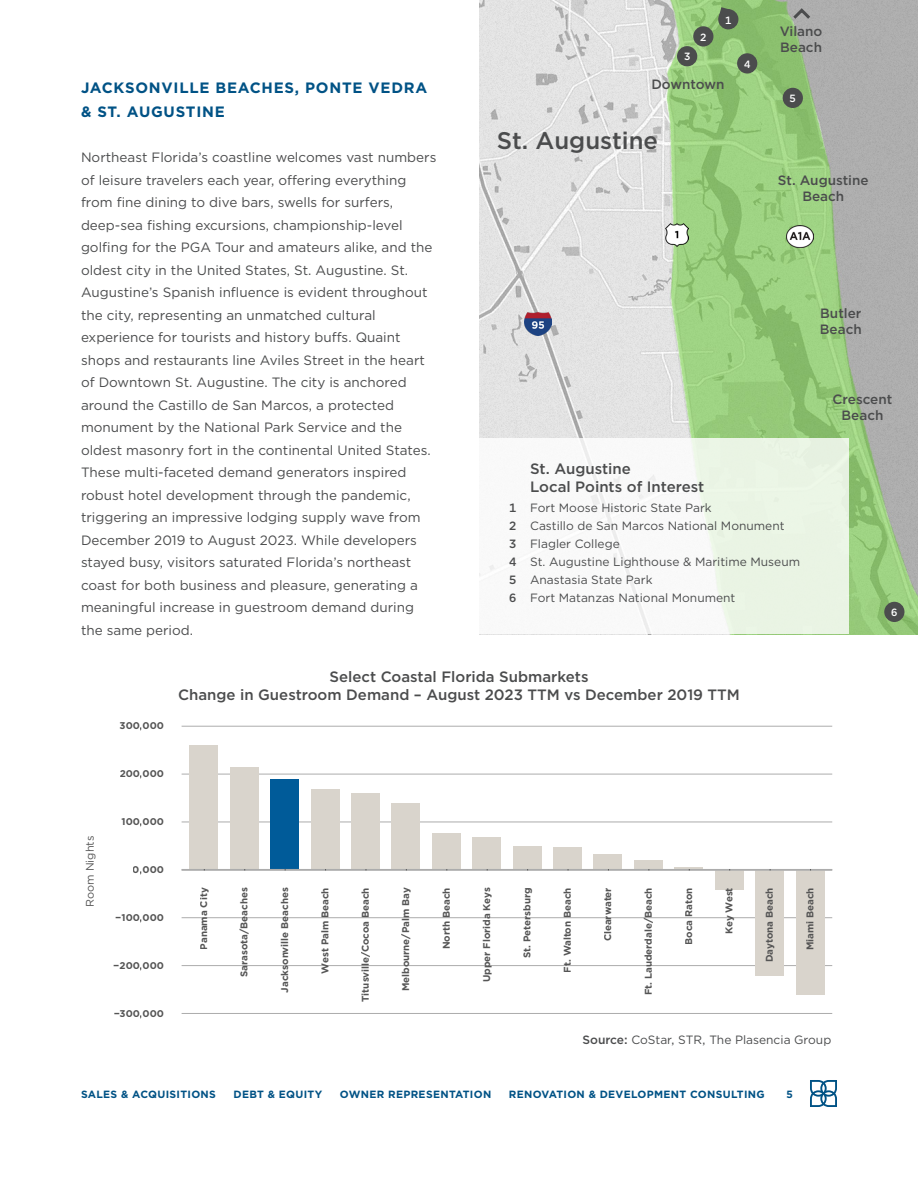
<style>
.page{position:relative;width:918px;height:1188px;background:#fff}
.page>*{position:absolute;margin:0;border:0;box-sizing:border-box;transform-origin:0 0}
.t1{font:500 24px "Gotham";color:#4b4c4d}
.t2{font:500 15px/18px "Gotham";color:#4b4c4d;text-align:center}
.t3{font:700 15px/24px "Gotham";letter-spacing:.05em;color:#005285}
.t4{font:13.5px/22.5px "Gotham";color:#4b4c4d}
.t5{font:500 13.5px/16.2px "Gotham";color:#4b4c4d}
.t6{font:12px/18px "Gotham";color:#4b4c4d}
.t7{font:500 12px/18px "Gotham";color:#4b4c4d;text-align:justify}
.t8{font:10.95px "Gotham";color:#555}
.t9{font:700 10.5px "Gotham";letter-spacing:.03em;color:#005285}
.t10{font:500 10.5px "Gotham";color:#fff}
.t11{font:700 9.75px "Gotham";color:#555}
.s1{font-weight:500}
</style>
<div class="page">
<svg style="left:810px;top:1080px;width:27px;height:27px"></svg>
<hr style="left:182px;top:1013px;width:650px;height:1px;background:#acacac">
<hr style="left:182px;top:965px;width:650px;height:1px;background:#acacac">
<hr style="left:182px;top:917px;width:650px;height:1px;background:#acacac">
<hr style="left:182px;top:822px;width:650px;height:1px;background:#acacac">
<hr style="left:182px;top:774px;width:650px;height:1px;background:#acacac">
<hr style="left:182px;top:726px;width:650px;height:1px;background:#acacac">
<hr style="left:181px;top:726px;width:1px;height:288px;background:#acacac">
<div style="left:190px;top:745px;width:28px;height:125px;background:#d9d4cc"></div>
<div style="left:230px;top:767px;width:28px;height:103px;background:#d9d4cc"></div>
<div style="left:271px;top:779px;width:28px;height:91px;background:#005b99"></div>
<div style="left:311px;top:789px;width:28px;height:81px;background:#d9d4cc"></div>
<div style="left:351px;top:794px;width:29px;height:76px;background:#d9d4cc"></div>
<div style="left:392px;top:804px;width:28px;height:66px;background:#d9d4cc"></div>
<div style="left:432px;top:833px;width:28px;height:37px;background:#d9d4cc"></div>
<div style="left:473px;top:838px;width:28px;height:32px;background:#d9d4cc"></div>
<div style="left:513px;top:846px;width:28px;height:24px;background:#d9d4cc"></div>
<div style="left:553px;top:847px;width:29px;height:23px;background:#d9d4cc"></div>
<div style="left:594px;top:855px;width:28px;height:15px;background:#d9d4cc"></div>
<div style="left:634px;top:861px;width:29px;height:9px;background:#d9d4cc"></div>
<hr style="left:675px;top:867px;width:28px;height:3px;background:#d9d4cc">
<div style="left:715px;top:870px;width:28px;height:20px;background:#d9d4cc"></div>
<div style="left:755px;top:870px;width:29px;height:106px;background:#d9d4cc"></div>
<div style="left:796px;top:870px;width:28px;height:125px;background:#d9d4cc"></div>
<hr style="left:182px;top:869px;width:650px;height:2px;background:#acacac">
<img style="left:479px;top:0;width:439px;height:634px">
<div style="left:718px;top:9px;width:20px;height:20px;background:#4b4c4d;border-radius:50%"></div>
<div style="left:693px;top:26px;width:20px;height:21px;background:#4b4c4d;border-radius:50%"></div>
<div style="left:677px;top:46px;width:20px;height:20px;background:#4b4c4d;border-radius:50%"></div>
<div style="left:737px;top:53px;width:20px;height:21px;background:#4b4c4d;border-radius:50%"></div>
<div style="left:783px;top:88px;width:20px;height:20px;background:#4b4c4d;border-radius:50%"></div>
<div style="left:884px;top:602px;width:21px;height:20px;background:#4b4c4d;border-radius:50%"></div>
<div style="left:479px;top:439px;width:370px;height:195px;background:linear-gradient(to right,#fefaff,#e9f4e2)"></div>
<img style="left:786px;top:226px;width:27px;height:21px">
<img style="left:525px;top:312px;width:27px;height:23px">
<img style="left:666px;top:223px;width:22px;height:23px">
<svg style="left:719px;top:7px;width:12px;height:8px"></svg>
<svg style="left:791px;top:6px;width:21px;height:15px"></svg>
<p class="t3" style="left:81px;top:76px;width:348px">JACKSONVILLE BEACHES, PONTE VEDRA &amp; ST. AUGUSTINE</p>
<p class="t4" style="left:81px;top:146px;width:357px">Northeast Florida’s coastline welcomes vast numbers of leisure travelers each year, offering everything from fine dining to dive bars, swells for surfers, deep-sea fishing excursions, championship-level golfing for the PGA Tour and amateurs alike, and the oldest city in the United States, St. Augustine. St.<br>Augustine’s Spanish influence is evident throughout the city, representing an unmatched cultural experience for tourists and history buffs. Quaint shops and restaurants line Aviles Street in the heart of Downtown St. Augustine. The city is anchored around the Castillo de San Marcos, a protected monument by the National Park Service and the oldest masonry fort in the continental United States.<br>These multi-faceted demand generators inspired robust hotel development through the pandemic, triggering an impressive lodging supply wave from December 2019 to August 2023. While developers stayed busy, visitors saturated Florida’s northeast coast for both business and pleasure, generating a meaningful increase in guestroom demand during the same period.</p>
<p class="t10" style="left:684px;top:50px;width:8px">3</p>
<p class="t10" style="left:700px;top:30px;width:8px">2</p>
<p class="t10" style="left:725px;top:13px;width:8px">1</p>
<p class="t5" style="left:651px;top:76px;width:74px">Downtown</p>
<p class="t10" style="left:744px;top:57px;width:8px">4</p>
<h1 class="t1" style="left:497px;top:125px;width:163px">St. Augustine</h1>
<p class="t5" style="left:780px;top:23px;width:44px">Vilano<br>Beach</p>
<p class="t10" style="left:790px;top:92px;width:8px">5</p>
<p class="t5" style="left:778px;top:172px;width:92px;text-align:center">St. Augustine<br>Beach</p>
<p class="t2" style="left:530px;top:460px;width:176px;text-align:left">St. Augustine<br>Local Points of Interest</p>
<p class="t5" style="left:820px;top:305px;width:43px">Butler<br>Beach</p>
<p class="t5" style="left:833px;top:391px;width:61px;text-align:center">Crescent<br>Beach</p>
<p class="t7" style="left:509px;top:499px;width:9px">1<br>2<br>3<br>4<br>5<br>6</p>
<p class="t6" style="left:530px;top:499px;width:272px">Fort Moose Historic State Park<br>Castillo de San Marcos National Monument<br>Flagler College<br>St. Augustine Lighthouse &amp; Maritime Museum<br>Anastasia State Park<br>Fort Matanzas National Monument</p>
<p class="t10" style="left:891px;top:606px;width:8px">6</p>
<p class="t8" style="left:83px;top:907px;width:73px;rotate:-90deg">Room Nights</p>
<p class="t11" style="left:120px;top:719px;width:46px">300,000</p>
<p class="t2" style="left:178px;top:667px;width:563px">Select Coastal Florida Submarkets<br>Change in Guestroom Demand – August 2023 TTM vs December 2019 TTM</p>
<p class="t11" style="left:120px;top:767px;width:46px">200,000</p>
<p class="t11" style="left:122px;top:815px;width:44px">100,000</p>
<p class="t11" style="left:133px;top:863px;width:33px">0,000</p>
<p class="t11" style="left:115px;top:911px;width:50px">−100,000</p>
<p class="t11" style="left:113px;top:959px;width:52px">−200,000</p>
<p class="t11" style="left:113px;top:1007px;width:52px">−300,000</p>
<p class="t11" style="left:197px;top:950px;width:64px;rotate:-90deg">Panama City</p>
<p class="t11" style="left:238px;top:977px;width:91px;rotate:-90deg">Sarasota/Beaches</p>
<p class="t11" style="left:278px;top:993px;width:107px;rotate:-90deg">Jacksonville Beaches</p>
<p class="t11" style="left:319px;top:974px;width:88px;rotate:-90deg">West Palm Beach</p>
<p class="t11" style="left:359px;top:1002px;width:116px;rotate:-90deg">Titusville/Cocoa Beach</p>
<p class="t11" style="left:399px;top:991px;width:105px;rotate:-90deg">Melbourne/Palm Bay</p>
<p class="t11" style="left:440px;top:949px;width:63px;rotate:-90deg">North Beach</p>
<p class="t11" style="left:480px;top:982px;width:97px;rotate:-90deg">Upper Florida Keys</p>
<p class="t11" style="left:521px;top:958px;width:72px;rotate:-90deg">St. Petersburg</p>
<p class="t11" style="left:561px;top:973px;width:87px;rotate:-90deg">Ft. Walton Beach</p>
<p class="t11" style="left:601px;top:941px;width:56px;rotate:-90deg">Clearwater</p>
<p class="t11" style="left:642px;top:995px;width:109px;rotate:-90deg">Ft. Lauderdale/Beach</p>
<p class="t11" style="left:682px;top:945px;width:59px;rotate:-90deg">Boca Raton</p>
<p class="t11" style="left:723px;top:934px;width:48px;rotate:-90deg">Key West</p>
<p class="t11" style="left:763px;top:962px;width:76px;rotate:-90deg">Daytona Beach</p>
<p class="t11" style="left:803px;top:950px;width:64px;rotate:-90deg">Miami Beach</p>
<p class="t6" style="left:583px;top:1030px;width:250px"><span class="s1">Source:</span> CoStar, STR, The Plasencia Group</p>
<p class="t9" style="left:81px;top:1087px;width:136px">SALES &amp; ACQUISITIONS</p>
<p class="t9" style="left:234px;top:1087px;width:90px">DEBT &amp; EQUITY</p>
<p class="t9" style="left:340px;top:1087px;width:153px">OWNER REPRESENTATION</p>
<p class="t9" style="left:509px;top:1087px;width:257px">RENOVATION &amp; DEVELOPMENT CONSULTING</p>
<p class="t9" style="left:787px;top:1087px;width:8px">5</p>
</div>
